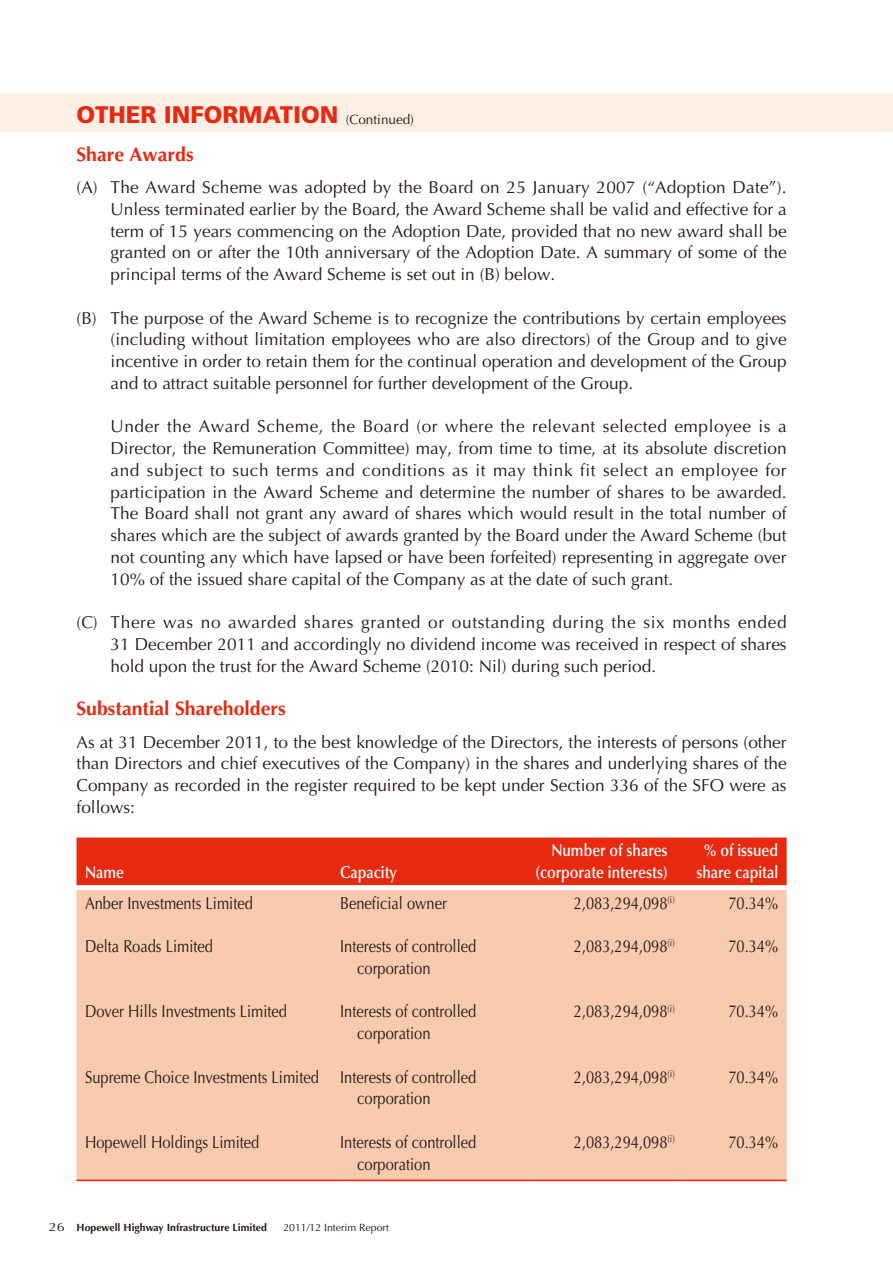
<style>
.page{position:relative;width:893px;height:1263px;background:#fff}
.page>*{position:absolute;margin:0;border:0;box-sizing:border-box;transform-origin:0 0}
.t1{font:900 24px "Frutiger LT Std";color:#e72910}
.t2{font:700 19.5px "Optima LT Std";color:#e72910}
.t3{font:17.25px/21.8px "Optima LT Std";color:#231916;text-align:justify}
.t4{font:17.25px/21.8px "Optima LT Std";color:#231916;scale:.85 1}
.t5{font:600 17.25px/21.8px "Optima LT Std";color:#fff;text-align:right;scale:.85 1}
.t6{font:700 10.5px "Optima LT Std";color:#231916}
.t7{font:10.5px "Optima LT Std";color:#231916}
.s1{font-family:"Optima LT Std";font-weight:400;font-size:13.5px;color:#231916}
.s2{font-weight:400;font-size:12px}
</style>
<div class="page">
<div style="left:0;top:94px;width:893px;height:38px;background:#feefe6"></div>
<svg style="left:77px;top:837px;width:710px;height:53px;background:#e93e28"></svg>
<div style="left:77px;top:890px;width:710px;height:289px;background:#f9caae"></div>
<hr style="left:77px;top:1179px;width:263px;height:2px;background:#e72910">
<hr style="left:340px;top:1179px;width:191px;height:2px;background:#e72910">
<hr style="left:531px;top:1179px;width:149px;height:2px;background:#e72910">
<hr style="left:680px;top:1179px;width:107px;height:2px;background:#e72910">
<h1 class="t1" style="left:77px;top:103px;width:339px">OTHER INFORMATION <span class="s1">(Continued)</span></h1>
<p class="t2" style="left:77px;top:145px;width:119px">Share Awards</p>
<p class="t3" style="left:111px;top:177px;width:678px;text-indent:-34px">(A) The Award Scheme was adopted by the Board on 25 January 2007 (“Adoption Date”).<br>Unless terminated earlier by the Board, the Award Scheme shall be valid and effective for a term of 15 years commencing on the Adoption Date, provided that no new award shall be granted on or after the 10th anniversary of the Adoption Date. A summary of some of the principal terms of the Award Scheme is set out in (B) below.</p>
<p class="t3" style="left:111px;top:308px;width:678px;text-indent:-34px">(B) The purpose of the Award Scheme is to recognize the contributions by certain employees (including without limitation employees who are also directors) of the Group and to give incentive in order to retain them for the continual operation and development of the Group and to attract suitable personnel for further development of the Group.</p>
<p class="t3" style="left:111px;top:416px;width:678px">Under the Award Scheme, the Board (or where the relevant selected employee is a Director, the Remuneration Committee) may, from time to time, at its absolute discretion and subject to such terms and conditions as it may think fit select an employee for participation in the Award Scheme and determine the number of shares to be awarded.<br>The Board shall not grant any award of shares which would result in the total number of shares which are the subject of awards granted by the Board under the Award Scheme (but not counting any which have lapsed or have been forfeited) representing in aggregate over 10% of the issued share capital of the Company as at the date of such grant.</p>
<p class="t3" style="left:111px;top:612px;width:678px;text-indent:-34px">(C) There was no awarded shares granted or outstanding during the six months ended 31 December 2011 and accordingly no dividend income was received in respect of shares hold upon the trust for the Award Scheme (2010: Nil) during such period.</p>
<p class="t2" style="left:77px;top:699px;width:211px">Substantial Shareholders</p>
<p class="t3" style="left:77px;top:732px;width:712px">As at 31 December 2011, to the best knowledge of the Directors, the interests of persons (other than Directors and chief executives of the Company) in the shares and underlying shares of the Company as recorded in the register required to be kept under Section 336 of the SFO were as follows:</p>
<p class="t5" style="left:85px;top:862px;width:47px">Name</p>
<p class="t5" style="left:340px;top:862px;width:68px">Capacity</p>
<p class="t5" style="left:535px;top:840px;width:157px">Number of shares (corporate interests)</p>
<p class="t5" style="left:696px;top:840px;width:98px;text-align:center">% of issued share capital</p>
<p class="t4" style="left:85px;top:893px;width:199px">Anber Investments Limited</p>
<p class="t4" style="left:340px;top:893px;width:127px">Beneficial owner</p>
<p class="t4" style="left:574px;top:893px;width:120px">2,083,294,098<sup>(i)</sup></p>
<p class="t4" style="left:728px;top:893px;width:60px">70.34%</p>
<p class="t4" style="left:85px;top:936px;width:152px">Delta Roads Limited</p>
<p class="t4" style="left:357px;top:936px;width:142px;text-indent:-17px">Interests of controlled corporation</p>
<p class="t4" style="left:574px;top:936px;width:120px">2,083,294,098<sup>(i)</sup></p>
<p class="t4" style="left:728px;top:936px;width:60px">70.34%</p>
<p class="t4" style="left:85px;top:1001px;width:239px">Dover Hills Investments Limited</p>
<p class="t4" style="left:357px;top:1001px;width:142px;text-indent:-17px">Interests of controlled corporation</p>
<p class="t4" style="left:574px;top:1001px;width:120px">2,083,294,098<sup>(i)</sup></p>
<p class="t4" style="left:728px;top:1001px;width:60px">70.34%</p>
<p class="t4" style="left:357px;top:1067px;width:142px;text-indent:-272px">Supreme Choice Investments Limited Interests of controlled corporation</p>
<p class="t4" style="left:574px;top:1067px;width:120px">2,083,294,098<sup>(i)</sup></p>
<p class="t4" style="left:728px;top:1067px;width:60px">70.34%</p>
<p class="t4" style="left:85px;top:1132px;width:207px">Hopewell Holdings Limited</p>
<p class="t4" style="left:357px;top:1132px;width:142px;text-indent:-17px">Interests of controlled corporation</p>
<p class="t4" style="left:574px;top:1132px;width:120px">2,083,294,098<sup>(i)</sup></p>
<p class="t4" style="left:728px;top:1132px;width:60px">70.34%</p>
<p class="t6" style="left:49px;top:1223px;width:220px"><span class="s2">26</span> Hopewell Highway Infrastructure Limited</p>
<p class="t7" style="left:283px;top:1223px;width:107px">2011/12 Interim Report</p>
</div>
